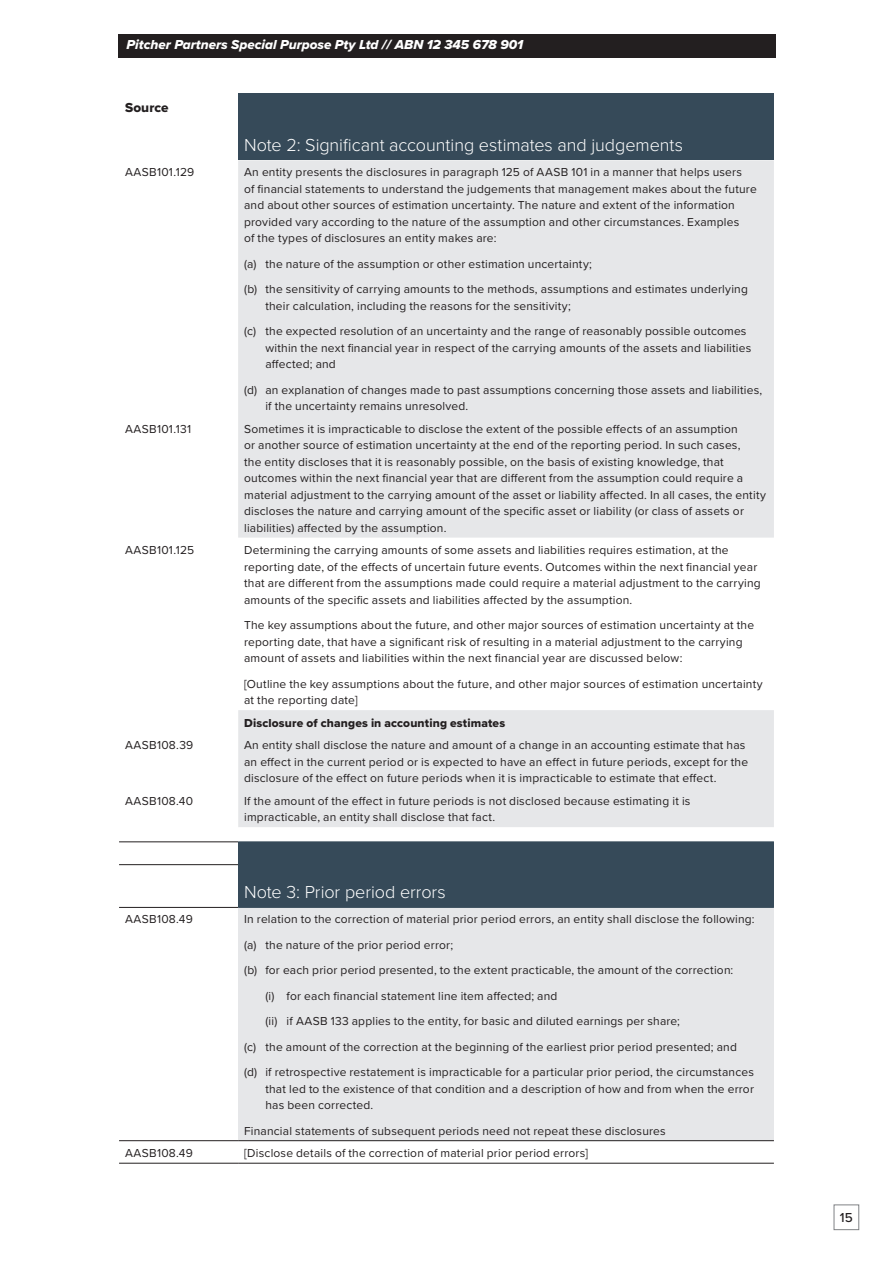
<style>
.page{position:relative;width:893px;height:1263px;background:#fff}
.page>*{position:absolute;margin:0;border:0;box-sizing:border-box;transform-origin:0 0}
.Body___8_5_10_5____1{font:300 18px "Proxima Nova";letter-spacing:-.005em;color:#fff}
.t1{font:13.5px "Proxima Nova Extrabld It";color:#fff}
.Head_3___9_11____3_b{font:13.5px "Proxima Nova Extrabld";letter-spacing:.01em;color:#231f20}
.t2{font:500 13.5px "Proxima Nova";color:#231f20}
.Body___8_5_10_5____1-2{font:12px/16.5px "Proxima Nova";letter-spacing:.015em;color:#231f20}
.Body___8_5_10_5____1-3{font:12px "Proxima Nova Extrabld";letter-spacing:.015em;color:#231f20}
</style>
<div class="page">
<div style="left:118px;top:34px;width:657px;height:23px;background:#231f20"></div>
<div style="left:238px;top:94px;width:536px;height:66px;background:#364a59"></div>
<svg style="left:238px;top:160px;width:536px;height:667px;fill:#e6e7e9"></svg>
<svg style="left:119px;top:842px;width:119px;height:65px"></svg>
<div style="left:238px;top:842px;width:536px;height:65px;background:#364a59"></div>
<svg style="left:119px;top:1141px;width:655px;height:22px"></svg>
<div style="left:238px;top:907px;width:536px;height:234px;background:#e6e7e9"></div>
<hr style="left:119px;top:841px;width:119px;height:1px;background:#231f20">
<hr style="left:119px;top:864px;width:119px;height:1px;background:#231f20">
<hr style="left:119px;top:907px;width:119px;height:1px;background:#231f20">
<hr style="left:119px;top:1140px;width:119px;height:1px;background:#231f20">
<hr style="left:238px;top:1140px;width:536px;height:1px;background:#231f20">
<hr style="left:119px;top:1163px;width:119px;height:1px;background:#231f20">
<hr style="left:238px;top:1163px;width:536px;height:1px;background:#231f20">
<hr style="left:238px;top:841px;width:536px;height:1px;background:#364a59">
<hr style="left:238px;top:907px;width:536px;height:1px;background:#364a59">
<div style="left:834px;top:1204px;width:25px;height:26px;border:1px solid #808285"></div>
<p class="t1" style="left:127px;top:34px;width:398px">Pitcher Partners Special Purpose Pty Ltd // ABN 12 345 678 901</p>
<p class="Head_3___9_11____3_b" style="left:125px;top:97px;width:45px">Source</p>
<p class="Body___8_5_10_5____1" style="left:244px;top:131px;width:440px">Note 2: Significant accounting estimates and judgements</p>
<p class="Body___8_5_10_5____1-2" style="left:125px;top:163px;width:71px">AASB101.129</p>
<p class="Body___8_5_10_5____1-2" style="left:244px;top:163px;width:514px">An entity presents the disclosures in paragraph 125 of AASB 101 in a manner that helps users<br>of financial statements to understand the judgements that management makes about the future and about other sources of estimation uncertainty. The nature and extent of the information provided vary according to the nature of the assumption and other circumstances. Examples<br>of the types of disclosures an entity makes are:</p>
<p class="Body___8_5_10_5____1-2" style="left:244px;top:255px;width:349px">(a) the nature of the assumption or other estimation uncertainty;</p>
<p class="Body___8_5_10_5____1-2" style="left:265px;top:280px;width:484px;text-indent:-21px">(b) the sensitivity of carrying amounts to the methods, assumptions and estimates underlying their calculation, including the reasons for the sensitivity;</p>
<p class="Body___8_5_10_5____1-2" style="left:265px;top:322px;width:487px;text-indent:-21px">(c) the expected resolution of an uncertainty and the range of reasonably possible outcomes within the next financial year in respect of the carrying amounts of the assets and liabilities affected; and</p>
<p class="Body___8_5_10_5____1-2" style="left:265px;top:381px;width:498px;text-indent:-21px">(d) an explanation of changes made to past assumptions concerning those assets and liabilities, if the uncertainty remains unresolved.</p>
<p class="Body___8_5_10_5____1-2" style="left:125px;top:420px;width:68px">AASB101.131</p>
<p class="Body___8_5_10_5____1-2" style="left:244px;top:420px;width:523px">Sometimes it is impracticable to disclose the extent of the possible effects of an assumption<br>or another source of estimation uncertainty at the end of the reporting period. In such cases,<br>the entity discloses that it is reasonably possible, on the basis of existing knowledge, that outcomes within the next financial year that are different from the assumption could require a material adjustment to the carrying amount of the asset or liability affected. In all cases, the entity discloses the nature and carrying amount of the specific asset or liability (or class of assets or liabilities) affected by the assumption.</p>
<p class="Body___8_5_10_5____1-2" style="left:125px;top:541px;width:71px">AASB101.125</p>
<p class="Body___8_5_10_5____1-2" style="left:244px;top:541px;width:518px">Determining the carrying amounts of some assets and liabilities requires estimation, at the reporting date, of the effects of uncertain future events. Outcomes within the next financial year that are different from the assumptions made could require a material adjustment to the carrying amounts of the specific assets and liabilities affected by the assumption.</p>
<p class="Body___8_5_10_5____1-2" style="left:244px;top:616px;width:512px">The key assumptions about the future, and other major sources of estimation uncertainty at the reporting date, that have a significant risk of resulting in a material adjustment to the carrying amount of assets and liabilities within the next financial year are discussed below:</p>
<p class="Body___8_5_10_5____1-2" style="left:244px;top:675px;width:520px">[Outline the key assumptions about the future, and other major sources of estimation uncertainty at the reporting date]</p>
<p class="Body___8_5_10_5____1-3" style="left:244px;top:714px;width:263px">Disclosure of changes in accounting estimates</p>
<p class="Body___8_5_10_5____1-2" style="left:125px;top:736px;width:70px">AASB108.39</p>
<p class="Body___8_5_10_5____1-2" style="left:244px;top:736px;width:506px">An entity shall disclose the nature and amount of a change in an accounting estimate that has an effect in the current period or is expected to have an effect in future periods, except for the disclosure of the effect on future periods when it is impracticable to estimate that effect.</p>
<p class="Body___8_5_10_5____1-2" style="left:125px;top:792px;width:70px">AASB108.40</p>
<p class="Body___8_5_10_5____1-2" style="left:244px;top:792px;width:448px">If the amount of the effect in future periods is not disclosed because estimating it is impracticable, an entity shall disclose that fact.</p>
<p class="Body___8_5_10_5____1" style="left:244px;top:878px;width:203px">Note 3: Prior period errors</p>
<p class="Body___8_5_10_5____1-2" style="left:125px;top:910px;width:69px">AASB108.49</p>
<p class="Body___8_5_10_5____1-2" style="left:244px;top:910px;width:512px">In relation to the correction of material prior period errors, an entity shall disclose the following:</p>
<p class="Body___8_5_10_5____1-2" style="left:244px;top:936px;width:211px">(a) the nature of the prior period error;</p>
<p class="Body___8_5_10_5____1-2" style="left:244px;top:961px;width:491px">(b) for each prior period presented, to the extent practicable, the amount of the correction:</p>
<p class="Body___8_5_10_5____1-2" style="left:265px;top:987px;width:294px">(i) for each financial statement line item affected; and</p>
<p class="Body___8_5_10_5____1-2" style="left:265px;top:1012px;width:416px">(ii) if AASB 133 applies to the entity, for basic and diluted earnings per share;</p>
<p class="Body___8_5_10_5____1-2" style="left:244px;top:1038px;width:494px">(c) the amount of the correction at the beginning of the earliest prior period presented; and</p>
<p class="Body___8_5_10_5____1-2" style="left:265px;top:1063px;width:490px;text-align:justify;text-indent:-21px">(d) if retrospective restatement is impracticable for a particular prior period, the circumstances that led to the existence of that condition and a description of how and from when the error has been corrected.</p>
<p class="Body___8_5_10_5____1-2" style="left:244px;top:1122px;width:423px">Financial statements of subsequent periods need not repeat these disclosures</p>
<p class="Body___8_5_10_5____1-2" style="left:125px;top:1144px;width:69px">AASB108.49</p>
<p class="Body___8_5_10_5____1-2" style="left:244px;top:1144px;width:345px">[Disclose details of the correction of material prior period errors]</p>
<p class="t2" style="left:840px;top:1207px;width:14px">15</p>
</div>
